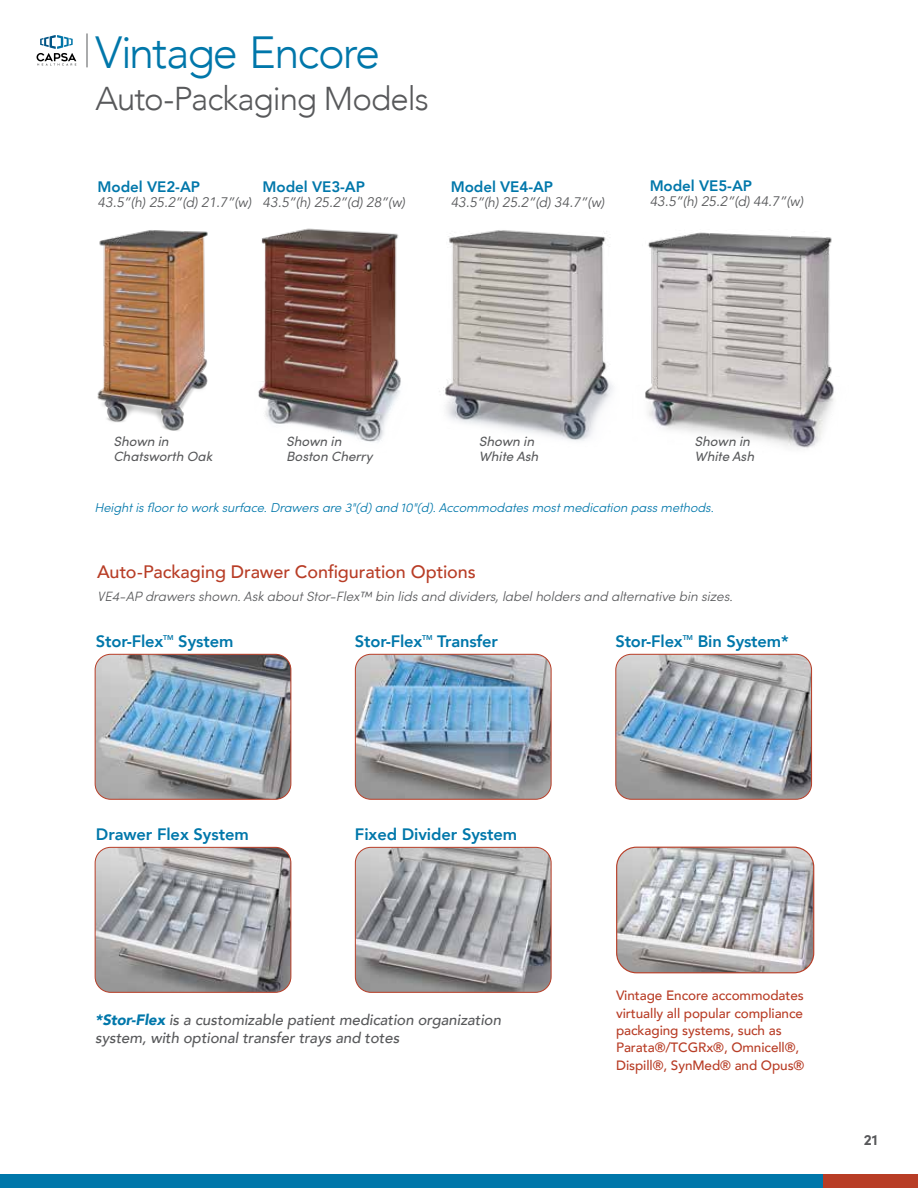
<style>
.page{position:relative;width:918px;height:1188px;background:#fff}
.page>*{position:absolute;margin:0;border:0;box-sizing:border-box;transform-origin:0 0}
.t1{font:300 45px "Avenir";letter-spacing:-.045em;color:#07a}
.t2{font:300 33px "Avenir";letter-spacing:-.03em;color:#58595b}
.t3{font:500 18px "Avenir";letter-spacing:-.005em;color:#b83d26}
.t4{font:800 16.5px "Avenir";letter-spacing:-.005em;color:#07a}
.t5{font:800 15.15px "Avenir";letter-spacing:-.005em;color:#07a}
.t6{font:italic 500 15px/18px "Avenir";letter-spacing:-.005em;color:#58595b}
.t7{font:700 15px "Sofia Pro";color:#58595b}
.t8{font:italic 13.8px "Avenir";letter-spacing:-.01em;color:#58595b}
.t9{font:500 13.5px/17.4px "Avenir";letter-spacing:-.005em;color:#b83d26}
.t10{font:italic 300 13.5px "Sofia Pro";letter-spacing:-.005em;color:#58595b}
.t11{font:italic 13.5px/15px "Sofia Pro";letter-spacing:-.005em;color:#58595b}
.t12{font:italic 300 12.75px "Sofia Pro";letter-spacing:-.005em;color:#07a}
.t13{font:800 7.05px "Avenir";color:#07a}
.s1{font-weight:900;color:#07a}
</style>
<div class="page">
<div style="left:0;top:1174px;width:825px;height:14px;background:#07a"></div>
<div style="left:824px;top:1174px;width:94px;height:14px;background:#b83d26"></div>
<svg style="left:37px;top:35px;width:39px;height:31px"></svg>
<hr style="left:86px;top:33px;width:2px;height:34px;background:#8f9091">
<img style="left:97px;top:230px;width:111px;height:201px">
<img style="left:258px;top:228px;width:143px;height:214px">
<img style="left:645px;top:232px;width:189px;height:217px">
<img style="left:95px;top:654px;width:196px;height:145px">
<div style="left:95px;top:654px;width:196px;height:146px;border:1px solid #b83d26;border-radius:16px"></div>
<img style="left:95px;top:847px;width:196px;height:145px">
<div style="left:95px;top:847px;width:196px;height:146px;border:1px solid #b83d26;border-radius:16px"></div>
<img style="left:355px;top:654px;width:195px;height:144px">
<div style="left:355px;top:654px;width:197px;height:146px;border:1px solid #b83d26;border-radius:16px"></div>
<img style="left:355px;top:847px;width:195px;height:145px">
<div style="left:355px;top:847px;width:197px;height:146px;border:1px solid #b83d26;border-radius:16px"></div>
<img style="left:617px;top:654px;width:195px;height:144px">
<div style="left:615px;top:654px;width:197px;height:146px;border:1px solid #b83d26;border-radius:16px"></div>
<img style="left:618px;top:847px;width:196px;height:126px">
<div style="left:616px;top:847px;width:198px;height:126px;border:1px solid #b83d26;border-radius:20px"></div>
<img style="left:439px;top:230px;width:174px;height:211px">
<h1 class="t1" style="left:95px;top:25px;width:286px">Vintage Encore</h1>
<h2 class="t2" style="left:95px;top:79px;width:335px">Auto-Packaging Models</h2>
<p class="t5" style="left:98px;top:175px;width:104px">Model VE2-AP</p>
<p class="t8" style="left:98px;top:194px;width:155px">43.5”(h) 25.2”(d) 21.7”(w)</p>
<p class="t5" style="left:263px;top:175px;width:104px">Model VE3-AP</p>
<p class="t8" style="left:263px;top:194px;width:144px">43.5”(h) 25.2”(d) 28”(w)</p>
<p class="t5" style="left:451px;top:175px;width:104px">Model VE4-AP</p>
<p class="t8" style="left:451px;top:194px;width:155px">43.5”(h) 25.2”(d) 34.7”(w)</p>
<p class="t5" style="left:650px;top:174px;width:104px">Model VE5-AP</p>
<p class="t8" style="left:650px;top:193px;width:155px">43.5”(h) 25.2”(d) 44.7”(w)</p>
<p class="t11" style="left:113px;top:433px;width:100px">Shown in<br>Chatsworth Oak</p>
<p class="t11" style="left:286px;top:433px;width:88px">Shown in<br>Boston Cherry</p>
<p class="t11" style="left:479px;top:433px;width:61px">Shown in<br>White Ash</p>
<p class="t11" style="left:695px;top:433px;width:61px">Shown in<br>White Ash</p>
<p class="t12" style="left:94px;top:499px;width:621px">Height is floor to work surface. Drawers are 3"(d) and 10"(d). Accommodates most medication pass methods.</p>
<h3 class="t3" style="left:97px;top:556px;width:380px">Auto-Packaging Drawer Configuration Options</h3>
<p class="t10" style="left:97px;top:586px;width:637px">VE4-AP drawers shown. Ask about Stor-Flex™ bin lids and dividers, label holders and alternative bin sizes.</p>
<p class="t4" style="left:96px;top:628px;width:69px">Stor-Flex</p>
<p class="t13" style="left:163px;top:632px;width:12px">TM</p>
<p class="t4" style="left:178px;top:628px;width:57px">System</p>
<p class="t4" style="left:355px;top:628px;width:69px">Stor-Flex</p>
<p class="t13" style="left:422px;top:632px;width:12px">TM</p>
<p class="t4" style="left:437px;top:628px;width:62px">Transfer</p>
<p class="t4" style="left:615px;top:628px;width:69px">Stor-Flex</p>
<p class="t13" style="left:683px;top:632px;width:12px">TM</p>
<p class="t4" style="left:698px;top:628px;width:92px">Bin System*</p>
<p class="t4" style="left:96px;top:821px;width:154px">Drawer Flex System</p>
<p class="t4" style="left:355px;top:821px;width:164px">Fixed Divider System</p>
<p class="t6" style="left:95px;top:1011px;width:407px"><span class="s1">*Stor-Flex</span> is a customizable patient medication organization system, with optional transfer trays and totes</p>
<p class="t9" style="left:616px;top:986px;width:190px">Vintage Encore accommodates virtually all popular compliance packaging systems, such as<br>Parata®/TCGRx®, Omnicell®,<br>Dispill®, SynMed® and Opus®</p>
<p class="t7" style="left:864px;top:1128px;width:15px">21</p>
</div>
